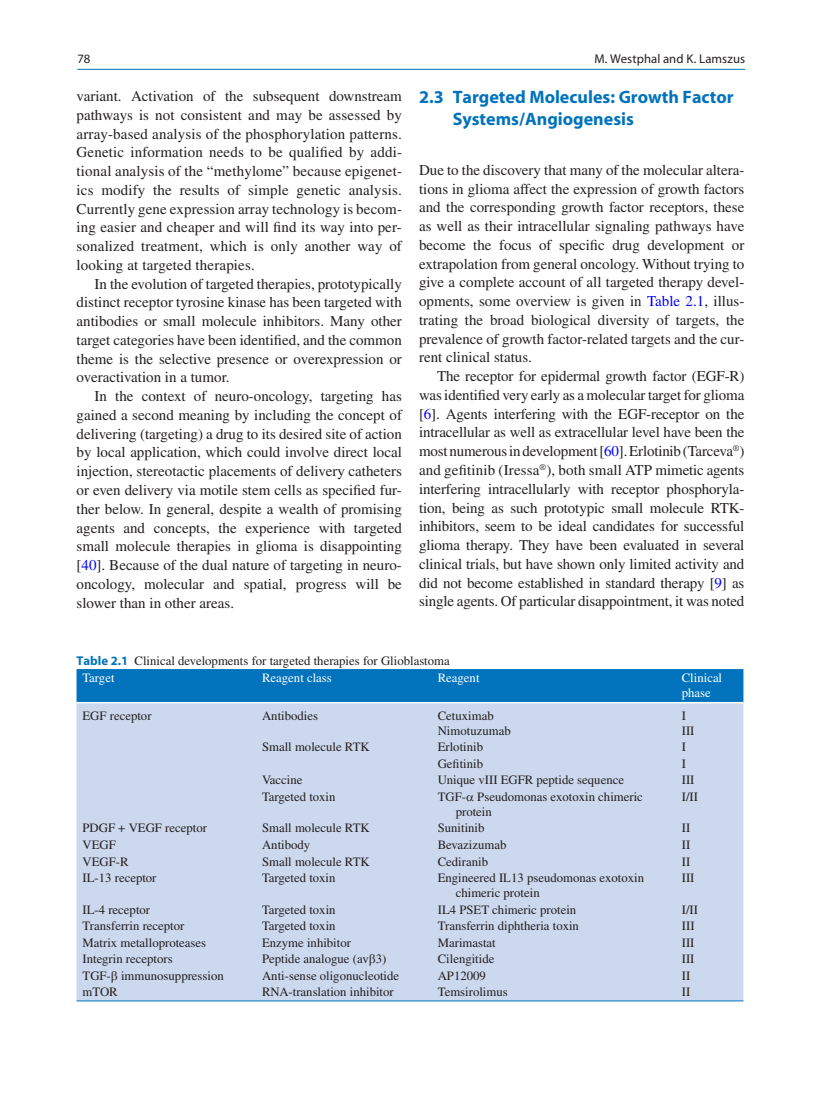
<style>
.page{position:relative;width:821px;height:1106px;background:#fff}
.page>*{position:absolute;margin:0;border:0;box-sizing:border-box;transform-origin:0 0}
.t1{font:700 18px/21.8px "Myriad";color:#0073bc}
.t2{font:15px "Times";color:#231f20}
.t3{font:12.75px/15px "Times";color:#231f20}
.t4{font:12.75px/15px "Times";color:#fff}
.t5{font:12.75px "Myriad";letter-spacing:.005em;color:#231f20}
.s1{color:#00f}
.s2{font-family:"Myriad";font-weight:700;color:#0073bc}
.s3{color:#fff}
</style>
<div class="page">
<hr style="left:77px;top:69px;width:668px;height:1px;background:#0073bc">
<div style="left:76px;top:669px;width:667px;height:33px;background:#0073bc"></div>
<div style="left:76px;top:703px;width:667px;height:297px;background:#ccd8ed"></div>
<hr style="left:76px;top:1000px;width:667px;height:1px;background:#0073bc">
<svg style="left:466px;top:795px;width:8px;height:6px"></svg>
<svg style="left:369px;top:954px;width:6px;height:11px"></svg>
<svg style="left:112px;top:970px;width:5px;height:12px"></svg>
<p class="t5" style="left:77px;top:54px;width:14px">78</p>
<p class="t5" style="left:594px;top:54px;width:152px">M. Westphal and K. Lamszus</p>
<p class="t2" style="left:77px;top:91px;width:327px">variant. Activation of the subsequent downstream</p>
<p class="t2" style="left:77px;top:109px;width:327px">pathways is not consistent and may be assessed by</p>
<p class="t2" style="left:77px;top:128px;width:327px">array-based analysis of the phosphorylation patterns.</p>
<p class="t2" style="left:77px;top:147px;width:327px">Genetic information needs to be qualified by addi-</p>
<p class="t2" style="left:77px;top:166px;width:327px">tional analysis of the “methylome” because epigenet-</p>
<p class="t2" style="left:77px;top:184px;width:327px">ics modify the results of simple genetic analysis.</p>
<p class="t2" style="left:77px;top:203px;width:327px">Currently gene expression array technology is becom-</p>
<p class="t2" style="left:77px;top:222px;width:327px">ing easier and cheaper and will find its way into per-</p>
<p class="t2" style="left:77px;top:241px;width:327px">sonalized treatment, which is only another way of</p>
<p class="t2" style="left:77px;top:259px;width:180px">looking at targeted therapies.</p>
<p class="t2" style="left:95px;top:278px;width:309px">In the evolution of targeted therapies, prototypically</p>
<p class="t2" style="left:77px;top:297px;width:327px">distinct receptor tyrosine kinase has been targeted with</p>
<p class="t2" style="left:77px;top:316px;width:327px">antibodies or small molecule inhibitors. Many other</p>
<p class="t2" style="left:77px;top:334px;width:327px">target categories have been identified, and the common</p>
<p class="t2" style="left:77px;top:353px;width:327px">theme is the selective presence or overexpression or</p>
<p class="t2" style="left:77px;top:372px;width:154px">overactivation in a tumor.</p>
<p class="t2" style="left:95px;top:391px;width:309px">In the context of neuro-oncology, targeting has</p>
<p class="t2" style="left:77px;top:409px;width:327px">gained a second meaning by including the concept of</p>
<p class="t2" style="left:77px;top:428px;width:327px">delivering (targeting) a drug to its desired site of action</p>
<p class="t2" style="left:77px;top:447px;width:327px">by local application, which could involve direct local</p>
<p class="t2" style="left:77px;top:466px;width:327px">injection, stereotactic placements of delivery catheters</p>
<p class="t2" style="left:77px;top:484px;width:327px">or even delivery via motile stem cells as specified fur-</p>
<p class="t2" style="left:77px;top:503px;width:327px">ther below. In general, despite a wealth of promising</p>
<p class="t2" style="left:77px;top:522px;width:327px">agents and concepts, the experience with targeted</p>
<p class="t2" style="left:77px;top:541px;width:327px">small molecule therapies in glioma is disappointing</p>
<p class="t2" style="left:77px;top:559px;width:327px">[<span class="s1">40</span>]. Because of the dual nature of targeting in neuro-</p>
<p class="t2" style="left:77px;top:578px;width:327px">oncology, molecular and spatial, progress will be</p>
<p class="t2" style="left:77px;top:597px;width:159px">slower than in other areas.</p>
<p class="t1" style="left:452px;top:87px;width:282px;text-indent:-34px">2.3 Targeted Molecules: Growth Factor<br>Systems/Angiogenesis</p>
<p class="t2" style="left:419px;top:164px;width:327px">Due to the discovery that many of the molecular altera-</p>
<p class="t2" style="left:419px;top:183px;width:327px">tions in glioma affect the expression of growth factors</p>
<p class="t2" style="left:419px;top:202px;width:327px">and the corresponding growth factor receptors, these</p>
<p class="t2" style="left:419px;top:221px;width:327px">as well as their intracellular signaling pathways have</p>
<p class="t2" style="left:419px;top:239px;width:327px">become the focus of specific drug development or</p>
<p class="t2" style="left:419px;top:258px;width:327px">extrapolation from general oncology. Without trying to</p>
<p class="t2" style="left:419px;top:277px;width:327px">give a complete account of all targeted therapy devel-</p>
<p class="t2" style="left:419px;top:296px;width:327px">opments, some overview is given in <span class="s1">Table 2.1</span>, illus-</p>
<p class="t2" style="left:419px;top:314px;width:327px">trating the broad biological diversity of targets, the</p>
<p class="t2" style="left:419px;top:333px;width:327px">prevalence of growth factor-related targets and the cur-</p>
<p class="t2" style="left:419px;top:352px;width:114px">rent clinical status.</p>
<p class="t2" style="left:437px;top:371px;width:309px">The receptor for epidermal growth factor (EGF-R)</p>
<p class="t2" style="left:419px;top:389px;width:327px">was identified very early as a molecular target for glioma</p>
<p class="t2" style="left:419px;top:408px;width:327px">[<span class="s1">6</span>]. Agents interfering with the EGF-receptor on the</p>
<p class="t2" style="left:419px;top:427px;width:327px">intracellular as well as extracellular level have been the</p>
<p class="t2" style="left:419px;top:446px;width:327px">most numerous in development [<span class="s1">60</span>]. Erlotinib (Tarceva<sup>®</sup>)</p>
<p class="t2" style="left:419px;top:464px;width:327px">and gefitinib (Iressa<sup>®</sup>), both small ATP mimetic agents</p>
<p class="t2" style="left:419px;top:483px;width:327px">interfering intracellularly with receptor phosphoryla-</p>
<p class="t2" style="left:419px;top:502px;width:327px">tion, being as such prototypic small molecule RTK-</p>
<p class="t2" style="left:419px;top:521px;width:327px">inhibitors, seem to be ideal candidates for successful</p>
<p class="t2" style="left:419px;top:539px;width:327px">glioma therapy. They have been evaluated in several</p>
<p class="t2" style="left:419px;top:558px;width:327px">clinical trials, but have shown only limited activity and</p>
<p class="t2" style="left:419px;top:577px;width:327px">did not become established in standard therapy [<span class="s1">9</span>] as</p>
<p class="t2" style="left:419px;top:596px;width:327px">single agents. Of particular disappointment, it was noted</p>
<p class="t3" style="left:83px;top:652px;width:369px;line-height:17.9px;text-indent:-6px"><span class="s2">Table 2.1</span> Clinical developments for targeted therapies for Glioblastoma<br><span class="s3">Target</span></p>
<p class="t4" style="left:262px;top:672px;width:71px">Reagent class</p>
<p class="t4" style="left:438px;top:672px;width:43px">Reagent</p>
<p class="t4" style="left:682px;top:672px;width:42px">Clinical phase</p>
<p class="t3" style="left:83px;top:709px;width:71px">EGF receptor</p>
<p class="t3" style="left:262px;top:709px;width:57px">Antibodies</p>
<p class="t3" style="left:438px;top:709px;width:74px">Cetuximab<br>Nimotuzumab</p>
<p class="t3" style="left:682px;top:709px;width:14px">I<br>III</p>
<p class="t3" style="left:262px;top:741px;width:109px">Small molecule RTK</p>
<p class="t3" style="left:438px;top:741px;width:47px">Erlotinib</p>
<p class="t3" style="left:681px;top:741px;width:6px">I</p>
<p class="t3" style="left:438px;top:757px;width:47px">Gefitinib</p>
<p class="t3" style="left:681px;top:757px;width:6px">I</p>
<p class="t3" style="left:262px;top:774px;width:42px">Vaccine</p>
<p class="t3" style="left:438px;top:774px;width:188px">Unique vIII EGFR peptide sequence</p>
<p class="t3" style="left:682px;top:774px;width:14px">III</p>
<p class="t3" style="left:262px;top:790px;width:75px">Targeted toxin</p>
<p class="t3" style="left:456px;top:790px;width:189px;text-indent:-18px">TGF- Pseudomonas exotoxin chimeric protein</p>
<p class="t3" style="left:682px;top:790px;width:18px">I/II</p>
<p class="t3" style="left:83px;top:822px;width:126px">PDGF + VEGF receptor</p>
<p class="t3" style="left:262px;top:822px;width:109px">Small molecule RTK</p>
<p class="t3" style="left:438px;top:822px;width:48px">Sunitinib</p>
<p class="t3" style="left:682px;top:822px;width:10px">II</p>
<p class="t3" style="left:83px;top:838px;width:35px">VEGF</p>
<p class="t3" style="left:262px;top:838px;width:50px">Antibody</p>
<p class="t3" style="left:438px;top:838px;width:70px">Bevazizumab</p>
<p class="t3" style="left:682px;top:838px;width:10px">II</p>
<p class="t3" style="left:83px;top:855px;width:48px">VEGF-R</p>
<p class="t3" style="left:262px;top:855px;width:109px">Small molecule RTK</p>
<p class="t3" style="left:438px;top:855px;width:52px">Cediranib</p>
<p class="t3" style="left:682px;top:855px;width:10px">II</p>
<p class="t3" style="left:83px;top:871px;width:75px">IL-13 receptor</p>
<p class="t3" style="left:262px;top:871px;width:75px">Targeted toxin</p>
<p class="t3" style="left:456px;top:871px;width:190px;text-indent:-18px">Engineered IL13 pseudomonas exotoxin chimeric protein</p>
<p class="t3" style="left:682px;top:871px;width:14px">III</p>
<p class="t3" style="left:83px;top:903px;width:69px">IL-4 receptor</p>
<p class="t3" style="left:262px;top:903px;width:75px">Targeted toxin</p>
<p class="t3" style="left:438px;top:903px;width:140px">IL4 PSET chimeric protein</p>
<p class="t3" style="left:682px;top:903px;width:18px">I/II</p>
<p class="t3" style="left:83px;top:919px;width:103px">Transferrin receptor</p>
<p class="t3" style="left:262px;top:919px;width:75px">Targeted toxin</p>
<p class="t3" style="left:438px;top:919px;width:143px">Transferrin diphtheria toxin</p>
<p class="t3" style="left:682px;top:919px;width:14px">III</p>
<p class="t3" style="left:83px;top:936px;width:125px">Matrix metalloproteases</p>
<p class="t3" style="left:262px;top:936px;width:90px">Enzyme inhibitor</p>
<p class="t3" style="left:438px;top:936px;width:60px">Marimastat</p>
<p class="t3" style="left:682px;top:936px;width:14px">III</p>
<p class="t3" style="left:83px;top:952px;width:92px">Integrin receptors</p>
<p class="t3" style="left:262px;top:952px;width:126px">Peptide analogue (av 3)</p>
<p class="t3" style="left:438px;top:952px;width:58px">Cilengitide</p>
<p class="t3" style="left:682px;top:952px;width:14px">III</p>
<p class="t3" style="left:83px;top:969px;width:143px">TGF- immunosuppression</p>
<p class="t3" style="left:262px;top:969px;width:139px">Anti-sense oligonucleotide</p>
<p class="t3" style="left:438px;top:969px;width:50px">AP12009</p>
<p class="t3" style="left:682px;top:969px;width:10px">II</p>
<p class="t3" style="left:83px;top:985px;width:37px">mTOR</p>
<p class="t3" style="left:262px;top:985px;width:133px">RNA-translation inhibitor</p>
<p class="t3" style="left:438px;top:985px;width:71px">Temsirolimus</p>
<p class="t3" style="left:682px;top:985px;width:10px">II</p>
</div>
